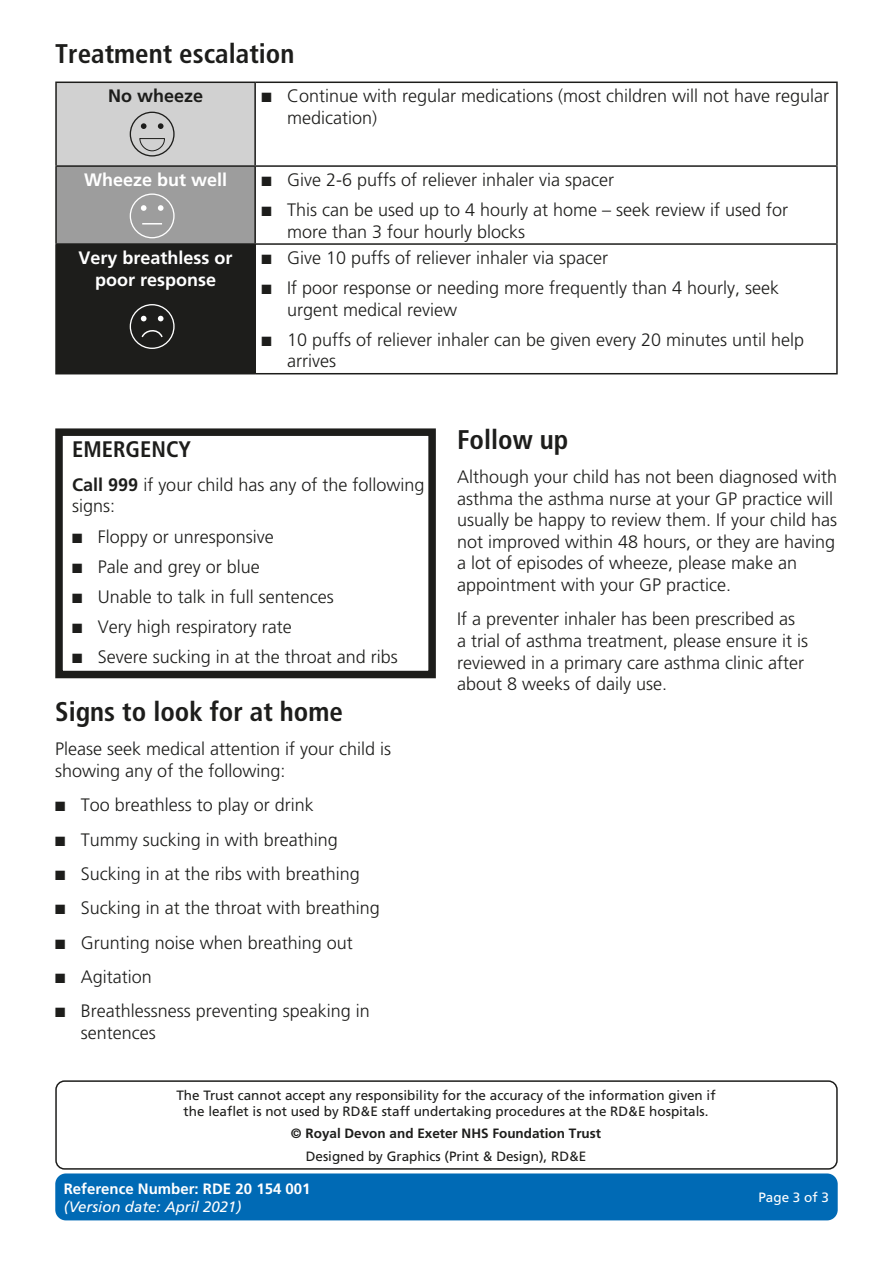
<style>
.page{position:relative;width:893px;height:1263px;background:#fff}
.page>*{position:absolute;margin:0;border:0;box-sizing:border-box;transform-origin:0 0}
.Subhead_1{font:700 condensed 27px "Frutiger 67";color:#1d1d1b}
.Subhead_2{font:700 condensed 22.5px "Frutiger 67";color:#1d1d1b}
.Body_text{font:300 18px/21.6px "Frutiger 45";color:#1d1d1b}
.Body_text-2{font:700 18px/21.6px "Frutiger 65";color:#fff;text-align:center}
.Body_text-3{font:700 18px "Frutiger 65";color:#1d1d1b}
.t1{font:700 15px "Frutiger 65";color:#fff}
.t2{font:italic 15px "Frutiger 56";color:#fff}
.t3{font:13.5px/16.2px "Frutiger 55 Roman";color:#1d1d1b;text-align:center}
.t4{font:700 13.5px "Frutiger 65";color:#1d1d1b}
.t5{font:13.5px "Frutiger 55 Roman";color:#fff}
.s1{font-family:"Frutiger 65";font-weight:700}
</style>
<div class="page">
<div style="left:55px;top:1173px;width:783px;height:47px;background:#006ab5;border-radius:11px"></div>
<div style="left:55px;top:1080px;width:783px;height:90px;border:2px solid #1d1d1b;border-radius:9px"></div>
<div style="left:56px;top:82px;width:199px;height:84px;background:#d1d1d1"></div>
<div style="left:56px;top:166px;width:199px;height:78px;background:#9d9d9d"></div>
<div style="left:56px;top:244px;width:199px;height:130px;background:#1d1d1b"></div>
<hr style="left:55px;top:82px;width:200px;height:1px;background:#1d1d1b">
<hr style="left:55px;top:83px;width:2px;height:82px;background:#1d1d1b">
<hr style="left:255px;top:82px;width:583px;height:1px;background:#1d1d1b">
<hr style="left:254px;top:83px;width:2px;height:82px;background:#1d1d1b">
<hr style="left:836px;top:83px;width:2px;height:82px;background:#1d1d1b">
<hr style="left:55px;top:165px;width:200px;height:2px;background:#1d1d1b">
<hr style="left:55px;top:167px;width:2px;height:76px;background:#1d1d1b">
<hr style="left:255px;top:165px;width:583px;height:2px;background:#1d1d1b">
<hr style="left:254px;top:167px;width:2px;height:76px;background:#1d1d1b">
<hr style="left:836px;top:167px;width:2px;height:76px;background:#1d1d1b">
<hr style="left:55px;top:243px;width:200px;height:2px;background:#1d1d1b">
<hr style="left:55px;top:245px;width:2px;height:128px;background:#1d1d1b">
<hr style="left:255px;top:243px;width:583px;height:2px;background:#1d1d1b">
<hr style="left:254px;top:245px;width:2px;height:128px;background:#1d1d1b">
<hr style="left:836px;top:245px;width:2px;height:128px;background:#1d1d1b">
<hr style="left:55px;top:373px;width:200px;height:1px;background:#1d1d1b">
<hr style="left:255px;top:373px;width:583px;height:1px;background:#1d1d1b">
<div style="left:130px;top:112px;width:45px;height:45px;border:1px solid #1d1d1b;border-radius:50%"></div>
<svg style="left:141px;top:123px;width:6px;height:6px"></svg>
<svg style="left:158px;top:123px;width:6px;height:6px"></svg>
<svg style="left:139px;top:138px;width:26px;height:14px"></svg>
<div style="left:130px;top:193px;width:45px;height:45px;border:1px solid #fff;border-radius:50%"></div>
<svg style="left:141px;top:205px;width:6px;height:6px"></svg>
<svg style="left:158px;top:205px;width:6px;height:6px"></svg>
<hr style="left:142px;top:223px;width:20px;height:2px;background:#fff">
<div style="left:130px;top:304px;width:45px;height:45px;border:1px solid #fff;border-radius:50%"></div>
<svg style="left:141px;top:316px;width:6px;height:5px"></svg>
<svg style="left:158px;top:316px;width:6px;height:5px"></svg>
<svg style="left:141px;top:330px;width:22px;height:8px"></svg>
<div style="left:55px;top:428px;width:381px;height:250px;border:8px solid #1d1d1b"></div>
<p class="Subhead_1" style="left:55px;top:37px;width:241px">Treatment escalation</p>
<p class="Body_text-3" style="left:108px;top:85px;width:97px">No wheeze</p>
<p class="Body_text" style="left:287px;top:85px;width:544px;text-indent:-26px">■ Continue with regular medications (most children will not have regular medication)</p>
<p class="Body_text-2" style="left:84px;top:169px;width:145px">Wheeze but well</p>
<p class="Body_text" style="left:261px;top:169px;width:354px">■ Give 2-6 puffs of reliever inhaler via spacer</p>
<p class="Body_text" style="left:287px;top:199px;width:503px;text-indent:-26px">■ This can be used up to 4 hourly at home – seek review if used for more than 3 four hourly blocks</p>
<p class="Body_text-2" style="left:79px;top:247px;width:156px">Very breathless or poor response</p>
<p class="Body_text" style="left:261px;top:247px;width:348px">■ Give 10 puffs of reliever inhaler via spacer</p>
<p class="Body_text" style="left:287px;top:277px;width:494px;text-indent:-26px">■ If poor response or needing more frequently than 4 hourly, seek urgent medical review</p>
<p class="Body_text" style="left:287px;top:329px;width:519px;text-indent:-26px">■ 10 puffs of reliever inhaler can be given every 20 minutes until help arrives</p>
<p class="Subhead_2" style="left:72px;top:435px;width:120px">EMERGENCY</p>
<p class="Body_text" style="left:72px;top:474px;width:354px"><span class="s1">Call 999</span> if your child has any of the following signs:</p>
<p class="Body_text" style="left:72px;top:525px;width:203px">■ Floppy or unresponsive</p>
<p class="Body_text" style="left:72px;top:556px;width:189px">■ Pale and grey or blue</p>
<p class="Body_text" style="left:72px;top:586px;width:263px">■ Unable to talk in full sentences</p>
<p class="Body_text" style="left:72px;top:616px;width:221px">■ Very high respiratory rate</p>
<p class="Body_text" style="left:72px;top:646px;width:327px">■ Severe sucking in at the throat and ribs</p>
<p class="Subhead_1" style="left:55px;top:695px;width:289px">Signs to look for at home</p>
<p class="Body_text" style="left:55px;top:738px;width:338px">Please seek medical attention if your child is showing any of the following:</p>
<p class="Body_text" style="left:55px;top:794px;width:260px">■ Too breathless to play or drink</p>
<p class="Body_text" style="left:55px;top:828px;width:284px">■ Tummy sucking in with breathing</p>
<p class="Body_text" style="left:55px;top:863px;width:306px">■ Sucking in at the ribs with breathing</p>
<p class="Body_text" style="left:55px;top:897px;width:326px">■ Sucking in at the throat with breathing</p>
<p class="Body_text" style="left:55px;top:932px;width:299px">■ Grunting noise when breathing out</p>
<p class="Body_text" style="left:55px;top:966px;width:98px">■ Agitation</p>
<p class="Body_text" style="left:81px;top:1000px;width:291px;text-indent:-26px">■ Breathlessness preventing speaking in sentences</p>
<p class="Subhead_1" style="left:457px;top:423px;width:113px">Follow up</p>
<p class="Body_text" style="left:457px;top:466px;width:382px">Although your child has not been diagnosed with asthma the asthma nurse at your GP practice will usually be happy to review them. If your child has not improved within 48 hours, or they are having a lot of episodes of wheeze, please make an appointment with your GP practice.</p>
<p class="Body_text" style="left:457px;top:608px;width:352px">If a preventer inhaler has been prescribed as a trial of asthma treatment, please ensure it is reviewed in a primary care asthma clinic after about 8 weeks of daily use.</p>
<p class="t3" style="left:176px;top:1087px;width:541px">The Trust cannot accept any responsibility for the accuracy of the information given if the leaflet is not used by RD&amp;E staff undertaking procedures at the RD&amp;E hospitals.</p>
<p class="t4" style="left:291px;top:1126px;width:312px">© Royal Devon and Exeter NHS Foundation Trust</p>
<p class="t3" style="left:306px;top:1148px;width:282px">Designed by Graphics (Print &amp; Design), RD&amp;E</p>
<p class="t1" style="left:64px;top:1180px;width:248px">Reference Number: RDE 20 154 001</p>
<p class="t2" style="left:64px;top:1198px;width:179px">(Version date: April 2021)</p>
<p class="t5" style="left:758px;top:1189px;width:72px">Page 3 of 3</p>
</div>
